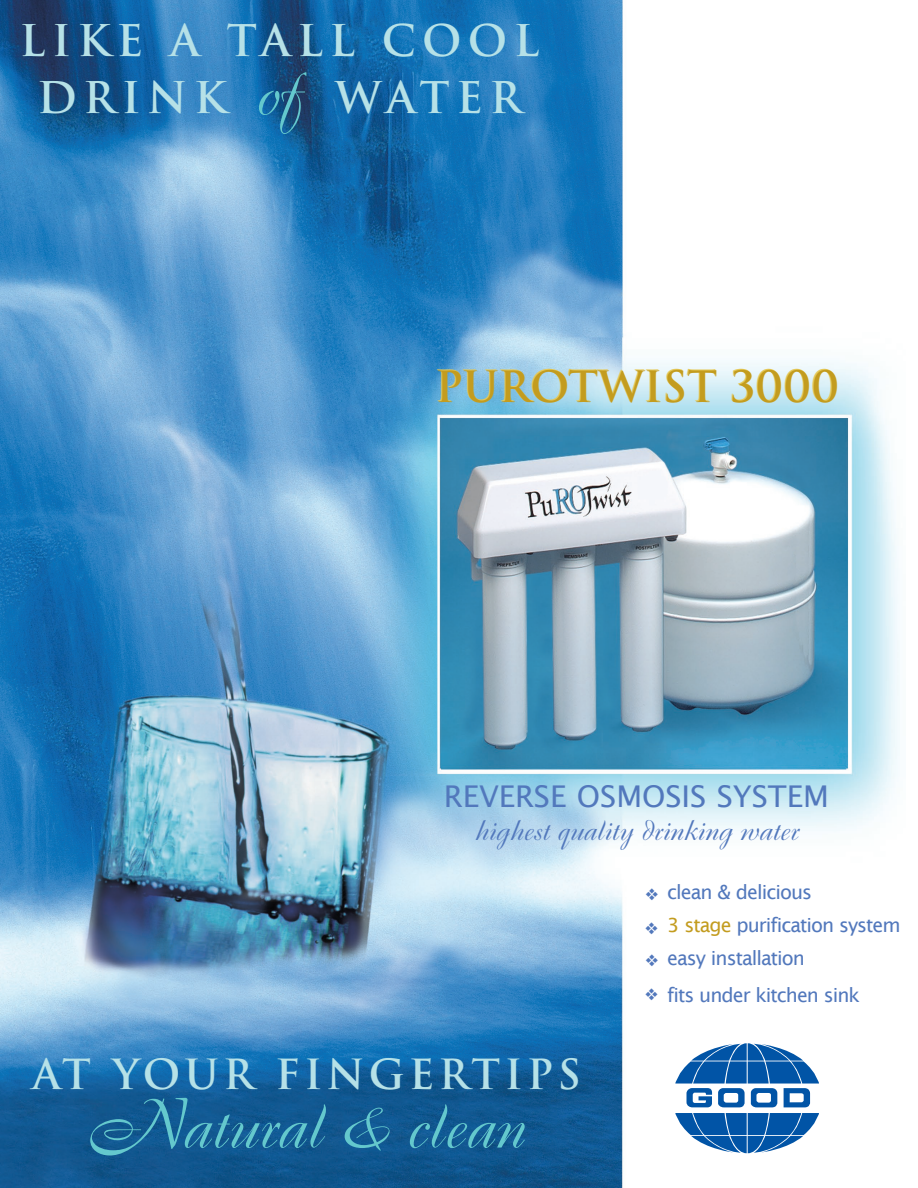
<style>
.page{position:relative;width:918px;height:1188px;background:#fff}
.page>*{position:absolute;margin:0;border:0;box-sizing:border-box;transform-origin:0 0}
.t1{font:66px "Boulevard";color:#64c8cd}
.t2{font:63px "Boulevard";color:#64c8cd}
.t3{font:700 42.6px "Trajan";letter-spacing:.15em;color:#b6e1e7}
.t4{font:700 42px "Trajan";color:#c39c1f}
.t5{font:700 40.5px "Trajan";letter-spacing:.1em;color:#b6e1e7}
.t6{font:30px "Boulevard";color:#5278bc}
.t7{font:30px "Lucida Sans";color:#5278bc}
.t8{font:19.5px "Lucida Sans";letter-spacing:-.05em;color:#5278bc}
.s1{color:#c39c1f}
</style>
<div class="page">
<img style="left:0;top:0;width:900px;height:1188px">
<svg style="left:675px;top:1113px;width:144px;height:40px"></svg>
<svg style="left:675px;top:1043px;width:144px;height:64px"></svg>
<svg style="left:646px;top:922px;width:11px;height:12px"></svg>
<svg style="left:646px;top:888px;width:12px;height:12px"></svg>
<svg style="left:646px;top:955px;width:12px;height:12px"></svg>
<svg style="left:646px;top:988px;width:11px;height:12px"></svg>
<p class="t3" style="left:20px;top:14px;width:521px">LIKE A TALL COOL</p>
<p class="t3" style="left:37px;top:71px;width:191px">DRINK</p>
<p class="t3" style="left:335px;top:71px;width:188px">WATER</p>
<p class="t2" style="left:255px;top:53px;width:47px">of</p>
<p class="t4" style="left:436px;top:360px;width:405px">PUROTWIST 3000</p>
<p class="t7" style="left:444px;top:779px;width:387px">REVERSE OSMOSIS SYSTEM</p>
<p class="t6" style="left:474px;top:811px;width:325px">highest quality drinking water</p>
<p class="t5" style="left:33px;top:1049px;width:550px">AT YOUR FINGERTIPS</p>
<p class="t1" style="left:89px;top:1083px;width:436px">Natural &amp; clean</p>
<p class="t8" style="left:667px;top:881px;width:146px">clean &amp; delicious</p>
<p class="t8" style="left:667px;top:914px;width:235px"><span class="s1">3 stage</span> purification system</p>
<p class="t8" style="left:667px;top:947px;width:139px">easy installation</p>
<p class="t8" style="left:667px;top:984px;width:194px">fits under kitchen sink</p>
</div>
